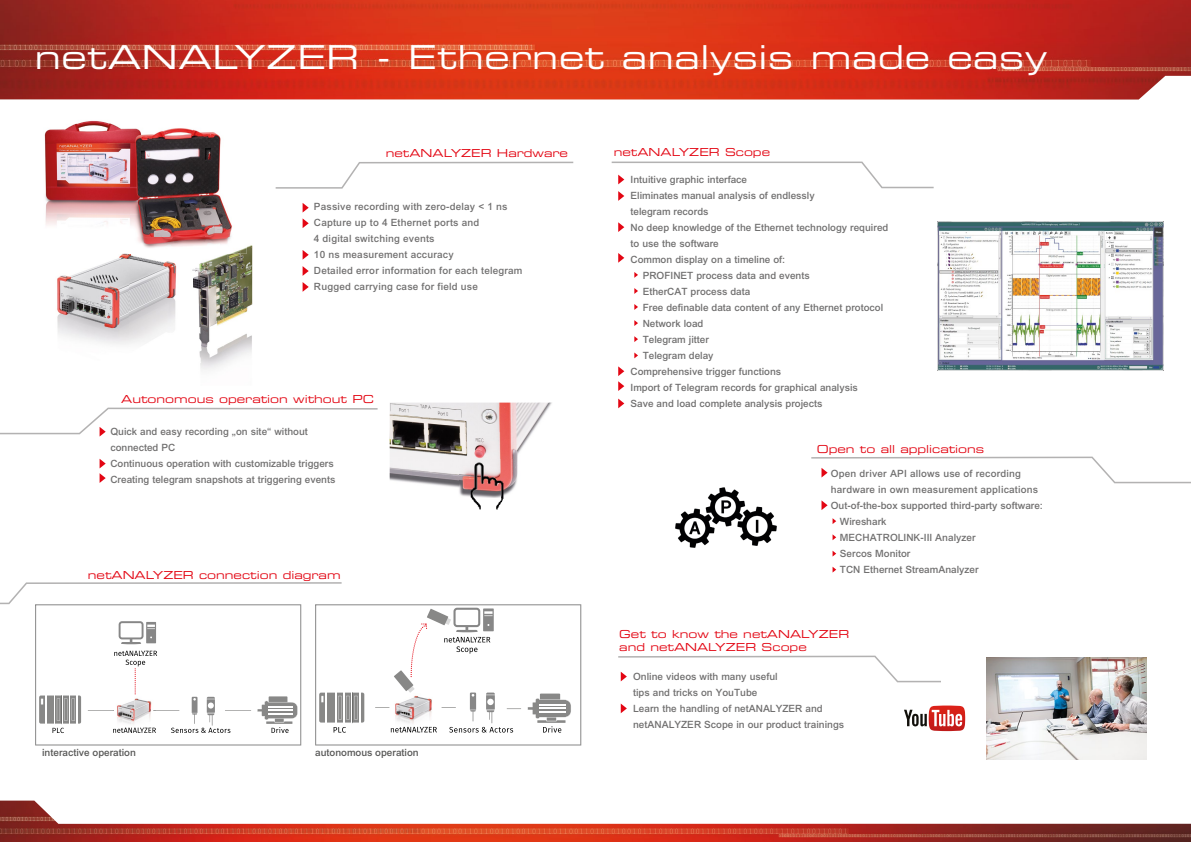
<style>
.page{position:relative;width:1191px;height:842px;background:#fff}
.page>*{position:absolute;margin:0;border:0;box-sizing:border-box;transform-origin:0 0}
.t1{font:33px "Eurostile LT Extended Two";letter-spacing:.02em;color:#fff}
.t2{font:11px/13.2px "Eurostile LT Extended Two";color:#e30613}
.t3{font:500 10px/16px "Arial";color:#706f6f}
.t4{font:500 10px/16px "Arial";letter-spacing:.02em;color:#706f6f}
.t5{font:500 10px "Arial";color:#575756}
</style>
<div class="page">
<img style="left:0;top:0;width:1191px;height:99px">
<img style="left:0;top:801px;width:1191px;height:41px">
<svg style="left:276px;top:162px;width:297px;height:27px"></svg>
<svg style="left:611px;top:162px;width:322px;height:39px"></svg>
<svg style="left:618px;top:222px;width:6px;height:10px"></svg>
<svg style="left:904px;top:705px;width:61px;height:26px"></svg>
<img style="left:937px;top:222px;width:226px;height:149px">
<svg style="left:618px;top:399px;width:6px;height:9px"></svg>
<svg style="left:618px;top:253px;width:6px;height:10px"></svg>
<svg style="left:618px;top:366px;width:6px;height:25px"></svg>
<img style="left:986px;top:657px;width:160px;height:103px">
<svg style="left:621px;top:704px;width:6px;height:9px"></svg>
<svg style="left:618px;top:656px;width:323px;height:26px"></svg>
<svg style="left:302px;top:250px;width:7px;height:10px"></svg>
<svg style="left:302px;top:203px;width:7px;height:25px"></svg>
<svg style="left:302px;top:266px;width:7px;height:10px"></svg>
<svg style="left:302px;top:282px;width:7px;height:10px"></svg>
<svg style="left:821px;top:500px;width:6px;height:10px"></svg>
<svg style="left:100px;top:459px;width:6px;height:24px"></svg>
<svg style="left:0;top:408px;width:377px;height:28px"></svg>
<img style="left:390px;top:403px;width:162px;height:85px">
<img style="left:459px;top:459px;width:56px;height:51px">
<svg style="left:811px;top:457px;width:380px;height:26px"></svg>
<img style="left:44px;top:120px;width:188px;height:117px">
<img style="left:193px;top:245px;width:60px;height:125px">
<img style="left:138px;top:237px;width:109px;height:17px">
<img style="left:57px;top:245px;width:136px;height:100px">
<img style="left:57px;top:245px;width:72px;height:9px">
<img style="left:675px;top:487px;width:102px;height:61px">
<svg style="left:0;top:582px;width:581px;height:163px"></svg>
<svg style="left:634px;top:272px;width:4px;height:6px"></svg>
<svg style="left:634px;top:288px;width:4px;height:6px"></svg>
<svg style="left:634px;top:304px;width:4px;height:6px"></svg>
<svg style="left:634px;top:336px;width:4px;height:6px"></svg>
<svg style="left:634px;top:352px;width:4px;height:6px"></svg>
<svg style="left:634px;top:320px;width:4px;height:6px"></svg>
<svg style="left:832px;top:518px;width:4px;height:6px"></svg>
<svg style="left:832px;top:567px;width:4px;height:5px"></svg>
<svg style="left:832px;top:551px;width:4px;height:5px"></svg>
<svg style="left:832px;top:534px;width:4px;height:6px"></svg>
<h1 class="t1" style="left:35px;top:34px;width:1013px">netANALYZER - Ethernet analysis made easy</h1>
<p class="t2" style="left:386px;top:146px;width:184px">netANALYZER Hardware</p>
<p class="t2" style="left:614px;top:145px;width:158px">netANALYZER Scope</p>
<p class="t4" style="left:314px;top:199px;width:210px">Passive recording with zero-delay &lt; 1 ns Capture up to 4 Ethernet ports and<br>4 digital switching events<br>10 ns measurement accuracy<br>Detailed error information for each telegram Rugged carrying case for field use</p>
<p class="t3" style="left:630px;top:171px;width:118px">Intuitive graphic interface</p>
<p class="t3" style="left:630px;top:187px;width:186px">Eliminates manual analysis of endlessly</p>
<p class="t3" style="left:630px;top:203px;width:79px">telegram records</p>
<p class="t3" style="left:630px;top:219px;width:259px">No deep knowledge of the Ethernet technology required</p>
<p class="t3" style="left:630px;top:235px;width:90px">to use the software</p>
<p class="t3" style="left:630px;top:251px;width:156px">Common display on a timeline of:</p>
<p class="t3" style="left:642px;top:267px;width:169px">PROFINET process data and events</p>
<p class="t3" style="left:642px;top:283px;width:109px">EtherCAT process data</p>
<p class="t3" style="left:642px;top:299px;width:242px">Free definable data content of any Ethernet protocol</p>
<p class="t3" style="left:642px;top:315px;width:62px">Network load</p>
<p class="t3" style="left:642px;top:331px;width:68px">Telegram jitter</p>
<p class="t3" style="left:643px;top:347px;width:72px">Telegram delay</p>
<p class="t3" style="left:630px;top:363px;width:152px">Comprehensive trigger functions</p>
<p class="t3" style="left:630px;top:379px;width:229px">Import of Telegram records for graphical analysis</p>
<p class="t2" style="left:121px;top:392px;width:254px">Autonomous operation without PC</p>
<p class="t3" style="left:630px;top:395px;width:193px">Save and load complete analysis projects</p>
<p class="t2" style="left:816px;top:442px;width:169px">Open to all applications</p>
<p class="t4" style="left:831px;top:465px;width:192px">Open driver API allows use of recording</p>
<p class="t4" style="left:831px;top:481px;width:209px">hardware in own measurement applications</p>
<p class="t3" style="left:831px;top:497px;width:214px">Out-of-the-box supported third-party software:</p>
<p class="t3" style="left:840px;top:513px;width:48px">Wireshark</p>
<p class="t3" style="left:840px;top:529px;width:137px">MECHATROLINK-III Analyzer</p>
<p class="t3" style="left:840px;top:545px;width:72px">Sercos Monitor</p>
<p class="t3" style="left:840px;top:561px;width:140px">TCN Ethernet StreamAnalyzer</p>
<p class="t3" style="left:110px;top:423px;width:226px">Quick and easy recording „on site“ without connected PC<br>Continuous operation with customizable triggers Creating telegram snapshots at triggering events</p>
<p class="t2" style="left:88px;top:568px;width:254px">netANALYZER connection diagram</p>
<p class="t5" style="left:42px;top:747px;width:95px">interactive operation</p>
<p class="t5" style="left:315px;top:747px;width:105px">autonomous operation</p>
<p class="t2" style="left:619px;top:627px;width:231px">Get to know the netANALYZER and netANALYZER Scope</p>
<p class="t3" style="left:633px;top:668px;width:212px">Online videos with many useful<br>tips and tricks on YouTube<br>Learn the handling of netANALYZER and netANALYZER Scope in our product trainings</p>
</div>
